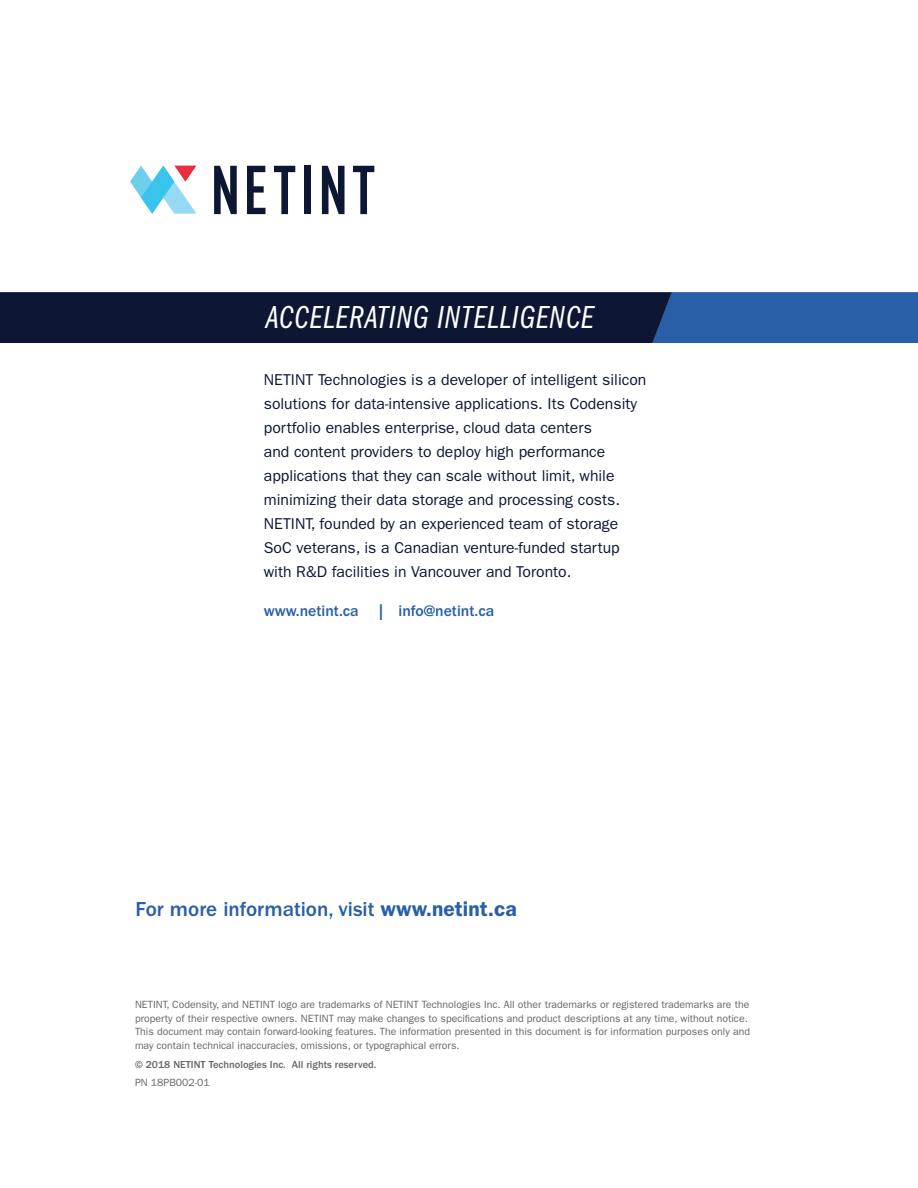
<style>
.page{position:relative;width:918px;height:1188px;background:#fff}
.page>*{position:absolute;margin:0;border:0;box-sizing:border-box;transform-origin:0 0}
.t1{font:33px "ITC Franklin Gothic Std Bk Cp It";letter-spacing:.02em;color:#fff}
.t2{font:500 21px "ITC Franklin Gothic Std";color:#295ea8}
.t3{font:15.75px/24px "ITC Franklin Gothic Std";color:#0d1733}
.t4{font:500 15.75px "ITC Franklin Gothic Std";color:#295ea8}
.t5{font:10.5px/13.8px "ITC Franklin Gothic Std";color:#666}
.t6{font:500 10.5px "ITC Franklin Gothic Std";color:#666}
.s1{font-weight:600}
</style>
<div class="page">
<svg style="left:130px;top:166px;width:67px;height:48px"></svg>
<svg style="left:214px;top:166px;width:23px;height:48px"></svg>
<svg style="left:247px;top:166px;width:19px;height:48px"></svg>
<svg style="left:274px;top:166px;width:21px;height:48px"></svg>
<div style="left:304px;top:166px;width:7px;height:48px;background:#0d1733"></div>
<svg style="left:322px;top:166px;width:23px;height:48px"></svg>
<svg style="left:353px;top:166px;width:21px;height:48px"></svg>
<svg style="left:0;top:292px;width:918px;height:51px;background:#152b54"></svg>
<h1 class="t1" style="left:266px;top:300px;width:330px">ACCELERATING INTELLIGENCE</h1>
<p class="t3" style="left:264px;top:368px;width:384px">NETINT Technologies is a developer of intelligent silicon solutions for data-intensive applications. Its Codensity portfolio enables enterprise, cloud data centers<br>and content providers to deploy high performance applications that they can scale without limit, while minimizing their data storage and processing costs.<br>NETINT, founded by an experienced team of storage SoC veterans, is a Canadian venture-funded startup with R&amp;D facilities in Vancouver and Toronto.</p>
<h3 class="t4" style="left:264px;top:602px;width:232px">www.netint.ca | info@netint.ca</h3>
<h2 class="t2" style="left:136px;top:897px;width:383px">For more information, visit <span class="s1">www.netint.ca</span></h2>
<p class="t5" style="left:135px;top:997px;width:617px">NETINT, Codensity, and NETINT logo are trademarks of NETINT Technologies Inc. All other trademarks or registered trademarks are the property of their respective owners. NETINT may make changes to specifications and product descriptions at any time, without notice.<br>This document may contain forward-looking features. The information presented in this document is for information purposes only and may contain technical inaccuracies, omissions, or typographical errors.</p>
<p class="t6" style="left:135px;top:1058px;width:243px">© 2018 NETINT Technologies Inc. All rights reserved.</p>
<p class="t5" style="left:135px;top:1076px;width:76px">PN 18PB002-01</p>
</div>
